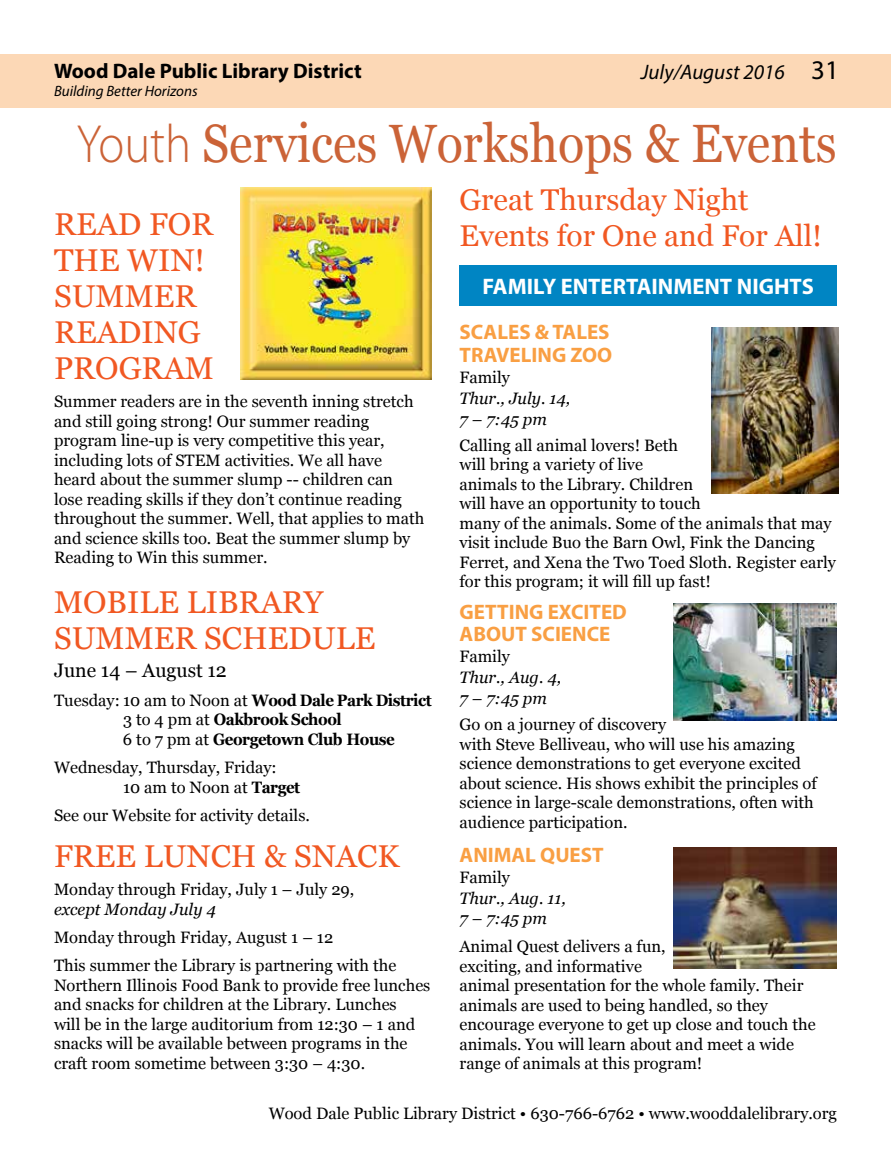
<style>
.page{position:relative;width:891px;height:1161px;background:#fff}
.page>*{position:absolute;margin:0;border:0;box-sizing:border-box;transform-origin:0 0}
.t1{font:54px "Georgia";color:#cb6337;scale:.9 1}
.t2{font:31.5px/36px "Georgia";color:#f15822}
.t3{font:30px/36px "Georgia";color:#f15822}
.t4{font:700 22.5px "Myriad Pro";color:#fff}
.t5{font:700 21px/22.5px "Myriad Pro";color:#f99f43}
.t6{font:700 21px "Myriad Pro";color:#000}
.t7{font:italic 21px "Myriad Pro";color:#000}
.t8{font:19.5px "Georgia";color:#000}
.t9{font:16.5px/19.5px "Georgia";color:#000}
.t10{font:700 16.5px/19.5px "Georgia";letter-spacing:-.03em;color:#000;scale:.92 1}
.t11{font:italic 16.5px/21px "Georgia";color:#000}
.t12{font:italic 15px "Myriad Pro";color:#000}
.s1{font-style:normal;font-size:27px}
.s2{font-family:"Myriad Pro";font-weight:300}
.s3{font-weight:400}
.s4{font-weight:700}
</style>
<div class="page">
<hr style="left:0;top:54px;width:2px;height:54px;background:#fcd8b6">
<div style="left:2px;top:54px;width:889px;height:54px;background:#fcd8b6"></div>
<img style="left:711px;top:328px;width:128px;height:166px">
<div style="left:460px;top:265px;width:377px;height:41px;background:#0085c3"></div>
<img style="left:673px;top:603px;width:164px;height:118px">
<img style="left:673px;top:847px;width:163px;height:122px">
<img style="left:240px;top:187px;width:192px;height:192px">
<p class="t7" style="left:641px;top:59px;width:200px">July/August 2016 <span class="s1">31</span></p>
<h1 class="t1" style="left:77px;top:111px;width:846px"><span class="s2">Youth</span> Services Workshops &amp; Events</h1>
<h2 class="t2" style="left:54px;top:207px;width:162px">READ FOR<br>THE WIN!<br>SUMMER<br>READING<br>PROGRAM</h2>
<p class="t9" style="left:54px;top:392px;width:372px">Summer readers are in the seventh inning stretch and still going strong! Our summer reading program line-up is very competitive this year, including lots of STEM activities. We all have heard about the summer slump -- children can lose reading skills if they don’t continue reading throughout the summer. Well, that applies to math and science skills too. Beat the summer slump by Reading to Win this summer.</p>
<p class="t6" style="left:54px;top:57px;width:309px">Wood Dale Public Library District</p>
<p class="t12" style="left:54px;top:82px;width:145px">Building Better Horizons</p>
<h3 class="t3" style="left:460px;top:182px;width:364px">Great Thursday Night<br>Events for One and For All!</h3>
<h3 class="t4" style="left:483px;top:272px;width:333px">FAMILY ENTERTAINMENT NIGHTS</h3>
<p class="t5" style="left:460px;top:320px;width:154px">SCALES &amp; TALES<br>TRAVELING ZOO</p>
<p class="t9" style="left:460px;top:367px;width:52px">Family</p>
<p class="t11" style="left:460px;top:387px;width:112px">Thur., July. 14,<br>7 – 7:45 pm</p>
<p class="t9" style="left:460px;top:436px;width:378px">Calling all animal lovers! Beth<br>will bring a variety of live<br>animals to the Library. Children<br>will have an opportunity to touch<br>many of the animals. Some of the animals that may visit include Buo the Barn Owl, Fink the Dancing Ferret, and Xena the Two Toed Sloth. Register early for this program; it will fill up fast!</p>
<p class="t5" style="left:460px;top:600px;width:169px">GETTING EXCITED<br>ABOUT SCIENCE</p>
<p class="t9" style="left:460px;top:647px;width:52px">Family</p>
<p class="t11" style="left:460px;top:667px;width:103px">Thur., Aug. 4,<br>7 – 7:45 pm</p>
<p class="t9" style="left:460px;top:715px;width:359px">Go on a journey of discovery<br>with Steve Belliveau, who will use his amazing science demonstrations to get everyone excited about science. His shows exhibit the principles of science in large-scale demonstrations, often with audience participation.</p>
<p class="t5" style="left:460px;top:843px;width:146px">ANIMAL QUEST</p>
<p class="t9" style="left:460px;top:868px;width:52px">Family</p>
<p class="t11" style="left:460px;top:889px;width:108px;line-height:19.5px">Thur., Aug. 11,<br>7 – 7:45 pm</p>
<p class="t9" style="left:460px;top:937px;width:358px">Animal Quest delivers a fun,<br>exciting, and informative<br>animal presentation for the whole family. Their animals are used to being handled, so they encourage everyone to get up close and touch the animals. You will learn about and meet a wide range of animals at this program!</p>
<h2 class="t2" style="left:54px;top:585px;width:323px">MOBILE LIBRARY<br>SUMMER SCHEDULE</h2>
<p class="t8" style="left:54px;top:659px;width:174px">June 14 – August 12</p>
<p class="t10" style="left:123px;top:690px;width:337px;text-indent:-69px"><span class="s3">Tuesday: 10 am to Noon at</span> Wood Dale Park District<br><span class="s3">3 to 4 pm at</span> Oakbrook School<br><span class="s3">6 to 7 pm at</span> Georgetown Club House</p>
<p class="t9" style="left:123px;top:758px;width:179px;text-indent:-69px">Wednesday, Thursday, Friday:<br>10 am to Noon at <span class="s4">Target</span></p>
<p class="t9" style="left:54px;top:806px;width:257px">See our Website for activity details.</p>
<h2 class="t2" style="left:54px;top:839px;width:347px">FREE LUNCH &amp; SNACK</h2>
<p class="t9" style="left:54px;top:880px;width:302px">Monday through Friday, July 1 – July 29,</p>
<p class="t11" style="left:54px;top:899px;width:163px">except Monday July 4</p>
<p class="t9" style="left:54px;top:924px;width:344px;line-height:28.3px">Monday through Friday, August 1 – 12<br>This summer the Library is partnering with the</p>
<p class="t9" style="left:54px;top:976px;width:378px">Northern Illinois Food Bank to provide free lunches and snacks for children at the Library. Lunches<br>will be in the large auditorium from 12:30 – 1 and snacks will be available between programs in the craft room sometime between 3:30 – 4:30.</p>
<p class="t9" style="left:269px;top:1104px;width:570px">Wood Dale Public Library District • 630-766-6762 • www.wooddalelibrary.org</p>
</div>
